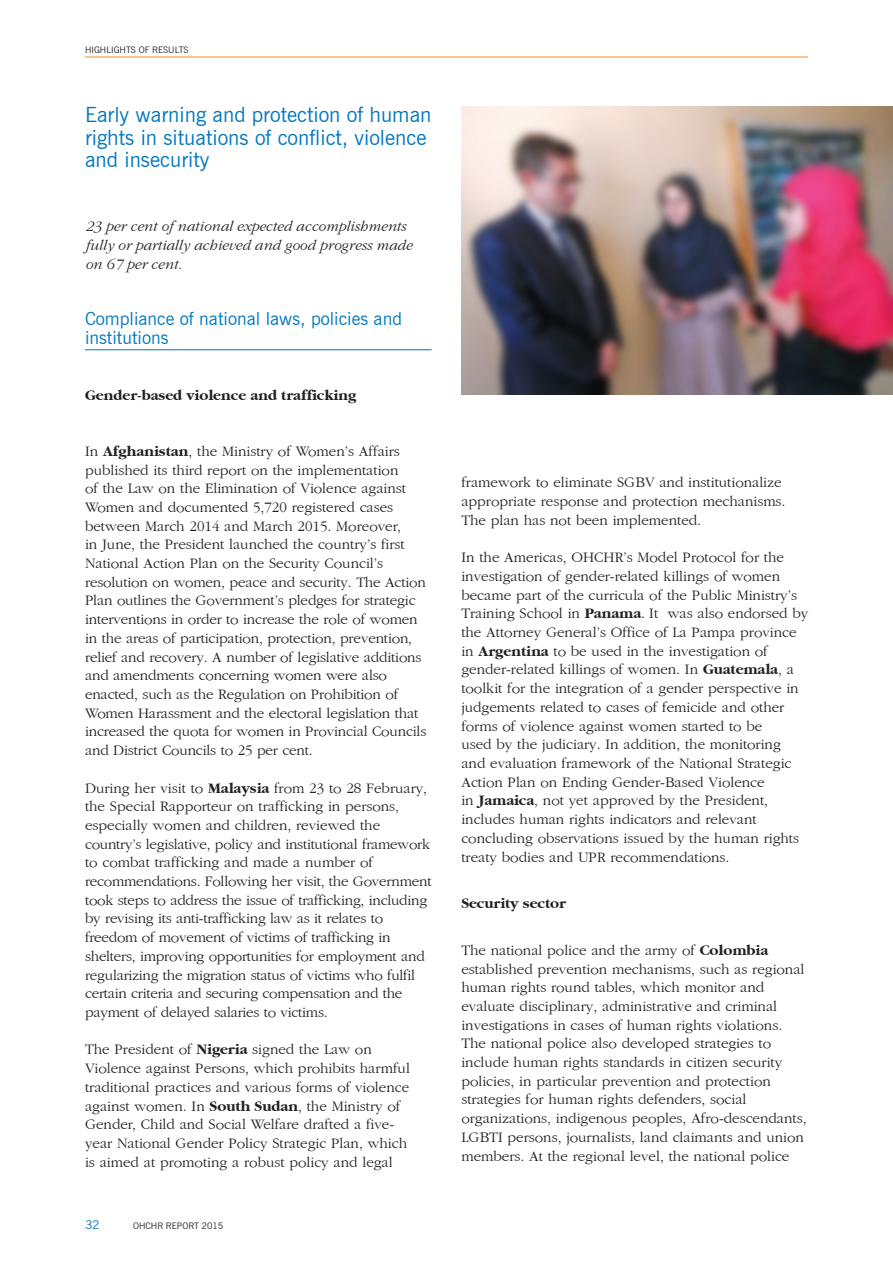
<style>
.page{position:relative;width:893px;height:1263px;background:#fff}
.page>*{position:absolute;margin:0;border:0;box-sizing:border-box;transform-origin:0 0}
.t1{font:21px/22.5px "News Gothic BT";color:#0077c0}
.t2{font:18px/18.8px "News Gothic BT";color:#0077c0}
.t3{font:15px/18.8px "Gatineau Plain";color:#231f20}
.t4{font:italic 15px/18.8px "Gatineau";color:#231f20}
.t5{font:700 15px "Gatineau";color:#231f20}
.t6{font:12px "News Gothic BT";color:#0077c0}
.t7{font:9px "News Gothic BT";color:#231f20}
.s1{font-family:"Gatineau";font-weight:700}
</style>
<div class="page">
<hr style="left:85px;top:57px;width:723px;height:1px;background:#f68e1e">
<hr style="left:85px;top:349px;width:347px;height:1px;background:#0077c0">
<img style="left:461px;top:106px;width:432px;height:288px">
<p class="t7" style="left:85px;top:44px;width:105px">HIGHLIGHTS OF RESULTS</p>
<h1 class="t1" style="left:85px;top:103px;width:348px">Early warning and protection of human rights in situations of conflict, violence and insecurity</h1>
<p class="t4" style="left:85px;top:217px;width:328px">23 per cent of national expected accomplishments fully or partially achieved and good progress made on 67 per cent.</p>
<p class="t2" style="left:85px;top:309px;width:318px">Compliance of national laws, policies and institutions</p>
<p class="t5" style="left:85px;top:387px;width:273px">Gender-based violence and trafficking</p>
<p class="t3" style="left:85px;top:442px;width:343px">In <span class="s1">Afghanistan</span>, the Ministry of Women’s Affairs published its third report on the implementation<br>of the Law on the Elimination of Violence against Women and documented 5,720 registered cases between March 2014 and March 2015. Moreover,<br>in June, the President launched the country’s first National Action Plan on the Security Council’s resolution on women, peace and security. The Action Plan outlines the Government’s pledges for strategic interventions in order to increase the role of women in the areas of participation, protection, prevention, relief and recovery. A number of legislative additions and amendments concerning women were also enacted, such as the Regulation on Prohibition of Women Harassment and the electoral legislation that increased the quota for women in Provincial Councils and District Councils to 25 per cent.</p>
<p class="t3" style="left:85px;top:779px;width:348px">During her visit to <span class="s1">Malaysia</span> from 23 to 28 February, the Special Rapporteur on trafficking in persons, especially women and children, reviewed the country’s legislative, policy and institutional framework to combat trafficking and made a number of recommendations. Following her visit, the Government took steps to address the issue of trafficking, including by revising its anti-trafficking law as it relates to freedom of movement of victims of trafficking in shelters, improving opportunities for employment and regularizing the migration status of victims who fulfil certain criteria and securing compensation and the payment of delayed salaries to victims.</p>
<p class="t3" style="left:85px;top:1040px;width:326px">The President of <span class="s1">Nigeria</span> signed the Law on Violence against Persons, which prohibits harmful traditional practices and various forms of violence against women. In <span class="s1">South Sudan</span>, the Ministry of Gender, Child and Social Welfare drafted a five&shy;year National Gender Policy Strategic Plan, which is aimed at promoting a robust policy and legal</p>
<p class="t6" style="left:85px;top:1217px;width:16px">32</p>
<p class="t7" style="left:133px;top:1220px;width:92px">OHCHR REPORT 2015</p>
<p class="t3" style="left:461px;top:473px;width:326px">framework to eliminate SGBV and institutionalize appropriate response and protection mechanisms.<br>The plan has not been implemented.</p>
<p class="t3" style="left:461px;top:548px;width:348px">In the Americas, OHCHR’s Model Protocol for the investigation of gender-related killings of women became part of the curricula of the Public Ministry’s Training School in <span class="s1">Panama</span>. It was also endorsed by the Attorney General’s Office of La Pampa province in <span class="s1">Argentina</span> to be used in the investigation of gender-related killings of women. In <span class="s1">Guatemala</span>, a toolkit for the integration of a gender perspective in judgements related to cases of femicide and other forms of violence against women started to be<br>used by the judiciary. In addition, the monitoring and evaluation framework of the National Strategic Action Plan on Ending Gender-Based Violence<br>in <span class="s1">Jamaica</span>, not yet approved by the President, includes human rights indicators and relevant concluding observations issued by the human rights treaty bodies and UPR recommendations.</p>
<p class="t5" style="left:461px;top:895px;width:106px">Security sector</p>
<p class="t3" style="left:461px;top:941px;width:347px">The national police and the army of <span class="s1">Colombia </span>established prevention mechanisms, such as regional human rights round tables, which monitor and evaluate disciplinary, administrative and criminal investigations in cases of human rights violations.<br>The national police also developed strategies to include human rights standards in citizen security policies, in particular prevention and protection strategies for human rights defenders, social organizations, indigenous peoples, Afro-descendants, LGBTI persons, journalists, land claimants and union members. At the regional level, the national police</p>
</div>
